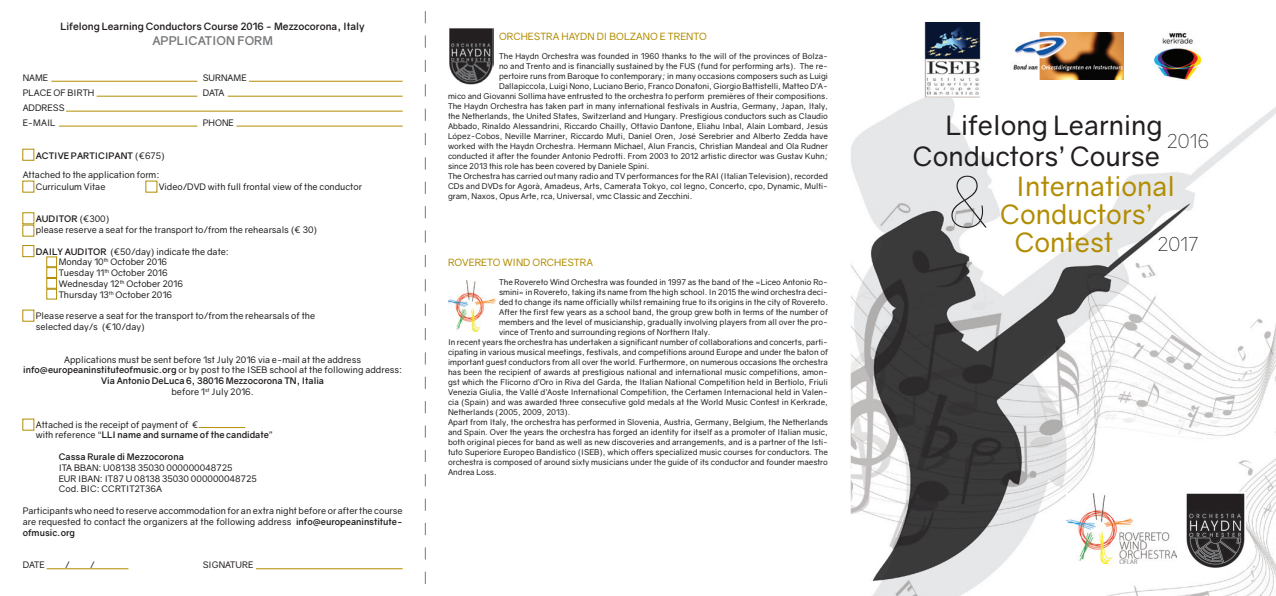
<style>
.page{position:relative;width:1276px;height:596px;background:#fff}
.page>*{position:absolute;margin:0;border:0;box-sizing:border-box;transform-origin:0 0}
.t1{font:200 70.3px "Gravity";color:#231f20}
.t2{font:26.7px "Gravity";color:#231f20}
.t3{font:26.7px/27.7px "Gravity";color:#b28d03}
.t4{font:300 19.5px "Gravity";color:#231f20}
.t5{font:700 12px "Gravity";color:#76787b}
.t6{font:700 10px "Gravity";color:#231f20}
.t7{font:10px "Gravity";color:#b28d03}
.t8{font:9px/10.8px "Gravity";color:#231f20}
.t9{font:700 9px "Gravity";color:#231f20}
.t10{font:8px "Gravity";color:#231f20}
.s1{font-weight:700}
</style>
<div class="page">
<img style="left:850px;top:22px;width:426px;height:573px">
<img style="left:924px;top:23px;width:57px;height:74px">
<img style="left:448px;top:280px;width:47px;height:51px">
<img style="left:1185px;top:492px;width:60px;height:76px">
<img style="left:449px;top:28px;width:45px;height:56px">
<img style="left:1010px;top:32px;width:114px;height:47px">
<img style="left:1153px;top:31px;width:49px;height:50px">
<div style="left:23px;top:245px;width:11px;height:11px;border:1px solid #b28d03"></div>
<div style="left:47px;top:256px;width:10px;height:11px;border:1px solid #b28d03"></div>
<div style="left:47px;top:267px;width:10px;height:10px;border:1px solid #b28d03"></div>
<div style="left:47px;top:278px;width:10px;height:10px;border:1px solid #b28d03"></div>
<div style="left:47px;top:289px;width:10px;height:10px;border:1px solid #b28d03"></div>
<hr style="left:51px;top:81px;width:146px;height:1px;background:#b28d03">
<hr style="left:249px;top:81px;width:154px;height:1px;background:#b28d03">
<hr style="left:97px;top:96px;width:100px;height:1px;background:#b28d03">
<hr style="left:228px;top:96px;width:175px;height:1px;background:#b28d03">
<hr style="left:66px;top:111px;width:337px;height:1px;background:#b28d03">
<hr style="left:59px;top:126px;width:138px;height:1px;background:#b28d03">
<hr style="left:199px;top:427px;width:46px;height:1px;background:#b28d03">
<hr style="left:256px;top:568px;width:147px;height:1px;background:#b28d03">
<hr style="left:47px;top:568px;width:81px;height:1px;background:#b28d03">
<hr style="left:236px;top:126px;width:167px;height:1px;background:#b28d03">
<svg style="left:425px;top:11px;width:1px;height:573px"></svg>
<img style="left:1066px;top:493px;width:110px;height:70px">
<p class="t6" style="left:60px;top:20px;width:306px">Lifelong Learning Conductors Course 2016 - Mezzocorona, Italy</p>
<h3 class="t5" style="left:152px;top:33px;width:122px">APPLICATION FORM</h3>
<p class="t8" style="left:23px;top:73px;width:27px">NAME</p>
<p class="t8" style="left:203px;top:73px;width:45px">SURNAME</p>
<p class="t8" style="left:23px;top:88px;width:73px">PLACE OF BIRTH</p>
<p class="t8" style="left:203px;top:88px;width:23px">DATA</p>
<p class="t8" style="left:23px;top:100px;width:43px;line-height:15px">ADDRESS<br>E-MAIL</p>
<p class="t8" style="left:203px;top:118px;width:33px">PHONE</p>
<p class="t8" style="left:23px;top:146px;width:144px;line-height:18.8px;text-indent:13px"><span class="s1">ACTIVE PARTICIPANT</span> (€675)<br>Attached to the application form:</p>
<p class="t8" style="left:36px;top:181px;width:71px">Curriculum Vitae</p>
<p class="t8" style="left:159px;top:181px;width:205px">Video/DVD with full frontal view of the conductor</p>
<p class="t8" style="left:36px;top:213px;width:283px"><span class="s1">AUDITOR</span> (€300)<br>please reserve a seat for the transport to/from the rehearsals (€ 30)</p>
<p class="t8" style="left:59px;top:246px;width:172px;text-indent:-23px"><span class="s1">DAILY AUDITOR</span> (€50/day) indicate the date:<br>Monday 10<sup>th</sup> October 2016<br>Tuesday 11<sup>th</sup> October 2016<br>Wednesday 12<sup>th</sup> October 2016<br>Thursday 13<sup>th</sup> October 2016</p>
<p class="t8" style="left:36px;top:310px;width:281px">Please reserve a seat for the transport to/from the rehearsals of the selected day/s (€10/day)</p>
<p class="t8" style="left:23px;top:354px;width:380px;text-align:center">Applications must be sent before 1st July 2016 via e-mail at the address <span class="s1">info@europeaninstituteofmusic.org</span> or by post to the ISEB school at the following address:<br><span class="s1">Via Antonio DeLuca 6, 38016 Mezzocorona TN, Italia<br></span>before 1<sup>st</sup> July 2016.</p>
<p class="t8" style="left:36px;top:418px;width:238px">Attached is the receipt of payment of €<br>with reference “<span class="s1">LLI name and surname of the candidate</span>”</p>
<p class="t9" style="left:59px;top:451px;width:127px">Cassa Rurale di Mezzocorona</p>
<p class="t8" style="left:59px;top:462px;width:199px">ITA BBAN: U08138 35030 000000048725<br>EUR IBAN: IT87 U 08138 35030 000000048725<br>Cod. BIC: CCRTIT2T36A</p>
<p class="t8" style="left:23px;top:505px;width:381px;text-align:justify">Participants who need to reserve accommodation for an extra night before or after the course are requested to contact the organizers at the following address <span class="s1">info@europeaninstitute&shy;ofmusic.org</span></p>
<p class="t8" style="left:23px;top:559px;width:24px">DATE</p>
<p class="t8" style="left:65px;top:559px;width:6px">/</p>
<p class="t8" style="left:90px;top:559px;width:6px">/</p>
<p class="t8" style="left:203px;top:559px;width:52px">SIGNATURE</p>
<p class="t7" style="left:499px;top:30px;width:209px">ORCHESTRA HAYDN DI BOLZANO E TRENTO</p>
<p class="t10" style="left:499px;top:51px;width:330px">The Haydn Orchestra was founded in 1960 thanks to the will of the provinces of Bolza-</p>
<p class="t10" style="left:499px;top:61px;width:330px">no and Trento and is financially sustained by the FUS (fund for performing arts). The re-</p>
<p class="t10" style="left:499px;top:71px;width:330px">pertoire runs from Baroque to contemporary; in many occasions composers such as Luigi</p>
<p class="t10" style="left:499px;top:81px;width:330px">Dallapiccola, Luigi Nono, Luciano Berio, Franco Donatoni, Giorgio Battistelli, Matteo D’A-</p>
<p class="t10" style="left:448px;top:91px;width:381px">mico and Giovanni Sollima have entrusted to the orchestra to perform premières of their compositions.</p>
<p class="t10" style="left:448px;top:101px;width:381px">The Haydn Orchestra has taken part in many international festivals in Austria, Germany, Japan, Italy,</p>
<p class="t10" style="left:448px;top:111px;width:381px">the Netherlands, the United States, Switzerland and Hungary. Prestigious conductors such as Claudio</p>
<p class="t10" style="left:448px;top:121px;width:381px">Abbado, Rinaldo Alessandrini, Riccardo Chailly, Ottavio Dantone, Eliahu Inbal, Alain Lombard, Jesús</p>
<p class="t10" style="left:448px;top:131px;width:381px">López-Cobos, Neville Marriner, Riccardo Muti, Daniel Oren, José Serebrier and Alberto Zedda have</p>
<p class="t10" style="left:448px;top:141px;width:381px">worked with the Haydn Orchestra. Hermann Michael, Alun Francis, Christian Mandeal and Ola Rudner</p>
<p class="t10" style="left:448px;top:151px;width:381px">conducted it after the founder Antonio Pedrotti. From 2003 to 2012 artistic director was Gustav Kuhn;</p>
<p class="t10" style="left:448px;top:161px;width:203px">since 2013 this role has been covered by Daniele Spini.</p>
<p class="t10" style="left:448px;top:171px;width:381px">The Orchestra has carried out many radio and TV performances for the RAI (Italian Television), recorded</p>
<p class="t10" style="left:448px;top:181px;width:381px">CDs and DVDs for Agorà, Amadeus, Arts, Camerata Tokyo, col legno, Concerto, cpo, Dynamic, Multi-</p>
<p class="t10" style="left:448px;top:191px;width:246px">gram, Naxos, Opus Arte, rca, Universal, vmc Classic and Zecchini.</p>
<p class="t7" style="left:448px;top:256px;width:146px">ROVERETO WIND ORCHESTRA</p>
<p class="t10" style="left:499px;top:277px;width:330px">The Rovereto Wind Orchestra was founded in 1997 as the band of the «Liceo Antonio Ro-</p>
<p class="t10" style="left:499px;top:287px;width:330px">smini» in Rovereto, taking its name from the high school. In 2015 the wind orchestra deci-</p>
<p class="t10" style="left:499px;top:297px;width:330px">ded to change its name officially whilst remaining true to its origins in the city of Rovereto.</p>
<p class="t10" style="left:499px;top:307px;width:330px">After the first few years as a school band, the group grew both in terms of the number of</p>
<p class="t10" style="left:499px;top:317px;width:330px">members and the level of musicianship, gradually involving players from all over the pro-</p>
<p class="t10" style="left:499px;top:327px;width:213px">vince of Trento and surrounding regions of Northern Italy.</p>
<p class="t10" style="left:448px;top:337px;width:381px">In recent years the orchestra has undertaken a significant number of collaborations and concerts, parti-</p>
<p class="t10" style="left:448px;top:347px;width:381px">cipating in various musical meetings, festivals, and competitions around Europe and under the baton of</p>
<p class="t10" style="left:448px;top:357px;width:381px">important guest conductors from all over the world. Furthermore, on numerous occasions the orchestra</p>
<p class="t10" style="left:448px;top:367px;width:381px">has been the recipient of awards at prestigious national and international music competitions, amon-</p>
<p class="t10" style="left:448px;top:377px;width:381px">gst which the Flicorno d’Oro in Riva del Garda, the Italian National Competition held in Bertiolo, Friuli</p>
<p class="t10" style="left:448px;top:387px;width:381px">Venezia Giulia, the Vallé d’Aoste International Competition, the Certamen Internacional held in Valen-</p>
<p class="t10" style="left:448px;top:397px;width:381px">cia (Spain) and was awarded three consecutive gold medals at the World Music Contest in Kerkrade,</p>
<p class="t10" style="left:448px;top:407px;width:124px">Netherlands (2005, 2009, 2013).</p>
<p class="t10" style="left:448px;top:417px;width:381px">Apart from Italy, the orchestra has performed in Slovenia, Austria, Germany, Belgium, the Netherlands</p>
<p class="t10" style="left:448px;top:427px;width:381px">and Spain. Over the years the orchestra has forged an identity for itself as a promoter of Italian music,</p>
<p class="t10" style="left:448px;top:437px;width:381px">both original pieces for band as well as new discoveries and arrangements, and is a partner of the Isti-</p>
<p class="t10" style="left:448px;top:447px;width:381px">tuto Superiore Europeo Bandistico (ISEB), which offers specialized music courses for conductors. The</p>
<p class="t10" style="left:448px;top:457px;width:381px">orchestra is composed of around sixty musicians under the guide of its conductor and founder maestro</p>
<p class="t10" style="left:448px;top:467px;width:50px">Andrea Loss.</p>
<h2 class="t2" style="left:945px;top:109px;width:219px">Lifelong Learning</h2>
<h2 class="t3" style="left:1015px;top:172px;width:161px">International</h2>
<h3 class="t4" style="left:1166px;top:129px;width:44px">2016</h3>
<h2 class="t2" style="left:913px;top:139px;width:248px">Conductors’ Course</h2>
<h2 class="t3" style="left:1014px;top:200px;width:139px;text-indent:-14px">Conductors’<br>Contest</h2>
<h1 class="t1" style="left:945px;top:160px;width:46px">&amp;</h1>
<h3 class="t4" style="left:1157px;top:232px;width:43px">2017</h3>
</div>
